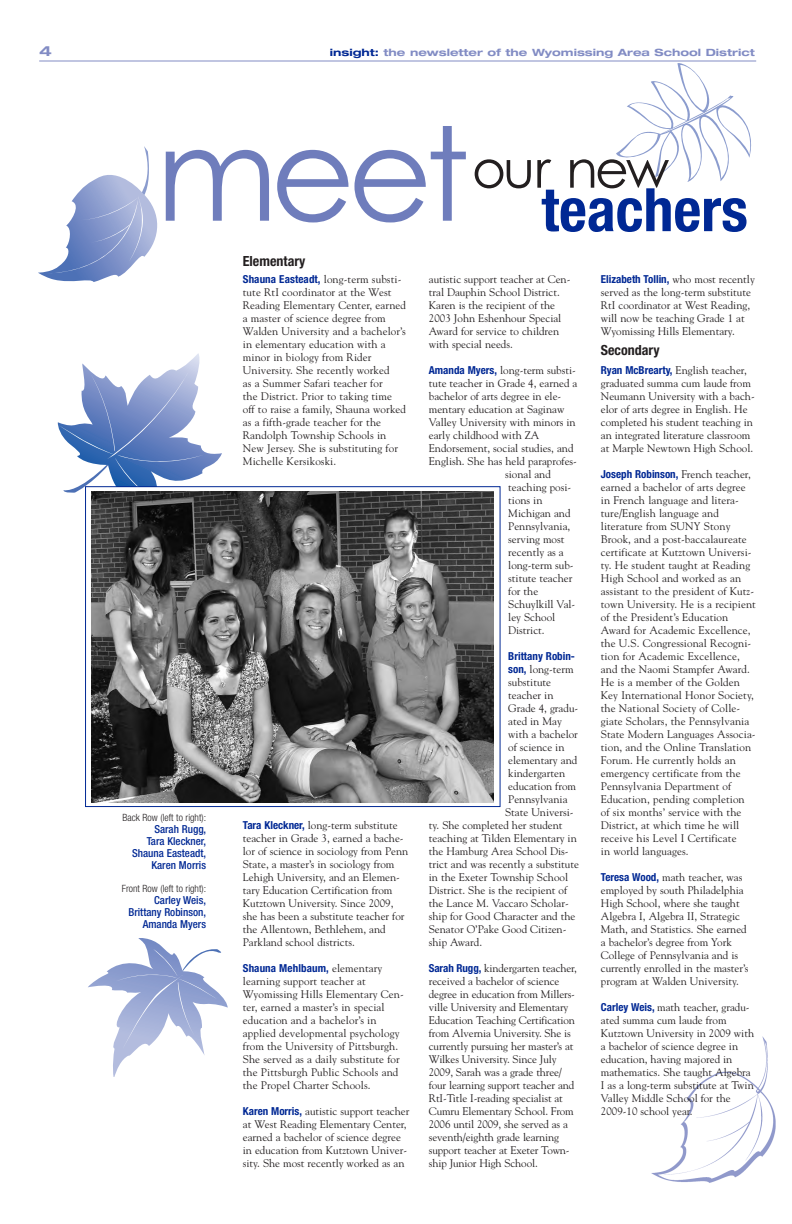
<style>
.page{position:relative;width:792px;height:1224px;background:#fff}
.page>*{position:absolute;margin:0;border:0;box-sizing:border-box;transform-origin:0 0}
.t1{font:700 condensed 60px "Helvetica Neue";color:#002894}
.t2{font:52px "Century Gothic";letter-spacing:-.055em;color:#231f20}
.t3{font:700 condensed 14px "Helvetica Neue";color:#231f20}
.t4{font:700 expanded 14px "Helvetica Neue";color:#828cc4;scale:1.12 1}
.t5{font:11px/13px "Goudy";color:#231f20}
.t6{font:700 condensed 11px "Helvetica Neue";color:#002894}
.t7{font:500 condensed 11px/12px "Helvetica Neue";color:#002894;text-align:right}
.t8{font:700 expanded 10px "Helvetica Neue";color:#828cc4;scale:1.12 1}
.t9{font:300 condensed 10px "Helvetica Neue";color:#231f20}
.s1{color:#002894}
.s2{font-family:"Helvetica Neue";font-weight:700;font-stretch:condensed;color:#002894}
.s3{font-family:"Goudy";font-weight:400;font-stretch:normal;color:#231f20}
</style>
<div class="page">
<svg style="left:616px;top:63px;width:136px;height:119px"></svg>
<img style="left:651px;top:1036px;width:125px;height:147px">
<hr style="left:39px;top:61px;width:717px;height:1px;background:#828cc4">
<svg style="left:38px;top:126px;width:428px;height:156px"></svg>
<svg style="left:88px;top:938px;width:140px;height:138px"></svg>
<svg style="left:58px;top:353px;width:164px;height:140px"></svg>
<div style="left:86px;top:487px;width:414px;height:319px;background:linear-gradient(to right,#fff,#fff)"></div>
<div style="left:85px;top:486px;width:415px;height:321px;border:1px solid #002894"></div>
<img style="left:92px;top:491px;width:401px;height:311px">
<p class="t4" style="left:39px;top:46px;width:13px">4</p>
<p class="t8" style="left:330px;top:49px;width:381px"><span class="s1">insight:</span> the newsletter of the Wyomissing Area School District</p>
<p class="t9" style="left:123px;top:814px;width:85px">Back Row (left to right):</p>
<p class="t7" style="left:132px;top:824px;width:75px">Sarah Rugg,<br>Tara Kleckner,<br>Shauna Easteadt,<br>Karen Morris</p>
<p class="t9" style="left:122px;top:885px;width:86px">Front Row (left to right):</p>
<p class="t7" style="left:128px;top:895px;width:79px">Carley Weis,<br>Brittany Robinson,<br>Amanda Myers</p>
<p class="t3" style="left:243px;top:256px;width:64px">Elementary</p>
<p class="t5" style="left:243px;top:273px;width:165px"><span class="s2">Shauna Easteadt,</span> long-term substi&shy;tute RtI coordinator at the West<br>Reading Elementary Center, earned a master of science degree from<br>Walden University and a bachelor’s in elementary education with a minor in biology from Rider<br>University. She recently worked<br>as a Summer Safari teacher for<br>the District. Prior to taking time off to raise a family, Shauna worked as a fifth-grade teacher for the<br>Randolph Township Schools in<br>New Jersey. She is substituting for<br>Michelle Kersikoski.</p>
<p class="t5" style="left:243px;top:819px;width:167px"><span class="s2">Tara Kleckner,</span> long-term substitute teacher in Grade 3, earned a bache&shy;lor of science in sociology from Penn State, a master’s in sociology from Lehigh University, and an Elemen&shy;tary Education Certification from Kutztown University. Since 2009, she has been a substitute teacher for the Allentown, Bethlehem, and Parkland school districts.</p>
<p class="t6" style="left:243px;top:964px;width:141px">Shauna Mehlbaum, <span class="s3">elementary</span></p>
<p class="t5" style="left:243px;top:975px;width:163px">learning support teacher at<br>Wyomissing Hills Elementary Cen&shy;ter, earned a master’s in special education and a bachelor’s in applied developmental psychology from the University of Pittsburgh.<br>She served as a daily substitute for the Pittsburgh Public Schools and the Propel Charter Schools.</p>
<p class="t5" style="left:243px;top:1105px;width:168px"><span class="s2">Karen Morris,</span> autistic support teacher at West Reading Elementary Center, earned a bachelor of science degree in education from Kutztown Univer&shy;sity. She most recently worked as an</p>
<h2 class="t2" style="left:472px;top:139px;width:199px">our new</h2>
<h1 class="t1" style="left:541px;top:188px;width:208px">teachers</h1>
<p class="t5" style="left:429px;top:273px;width:143px">autistic support teacher at Cen&shy;tral Dauphin School District.<br>Karen is the recipient of the<br>2003 John Eshenhour Special<br>Award for service to children with special needs.</p>
<p class="t5" style="left:429px;top:364px;width:148px"><span class="s2">Amanda Myers,</span> long-term substi-</p>
<p class="t5" style="left:429px;top:377px;width:150px">tute teacher in Grade 4, earned a</p>
<p class="t5" style="left:429px;top:390px;width:134px">bachelor of arts degree in ele-</p>
<p class="t5" style="left:429px;top:403px;width:137px">mentary education at Saginaw</p>
<p class="t5" style="left:429px;top:416px;width:148px">Valley University with minors in</p>
<p class="t5" style="left:429px;top:429px;width:112px">early childhood with ZA</p>
<p class="t5" style="left:429px;top:442px;width:146px">Endorsement, social studies, and</p>
<p class="t5" style="left:429px;top:455px;width:150px">English. She has held paraprofes-</p>
<p class="t5" style="left:505px;top:468px;width:47px">sional and</p>
<p class="t5" style="left:508px;top:481px;width:64px">teaching posi-</p>
<p class="t5" style="left:508px;top:494px;width:36px">tions in</p>
<p class="t5" style="left:508px;top:507px;width:64px">Michigan and</p>
<p class="t5" style="left:508px;top:520px;width:64px">Pennsylvania,</p>
<p class="t5" style="left:508px;top:533px;width:58px">serving most</p>
<p class="t5" style="left:508px;top:546px;width:57px">recently as a</p>
<p class="t5" style="left:508px;top:559px;width:67px">long-term sub-</p>
<p class="t5" style="left:508px;top:572px;width:66px">stitute teacher</p>
<p class="t5" style="left:508px;top:585px;width:31px">for the</p>
<p class="t5" style="left:508px;top:598px;width:68px">Schuylkill Val-</p>
<p class="t5" style="left:508px;top:611px;width:49px">ley School</p>
<p class="t5" style="left:508px;top:624px;width:38px">District.</p>
<p class="t6" style="left:508px;top:652px;width:68px">Brittany Robin-</p>
<p class="t5" style="left:508px;top:663px;width:67px"><span class="s2">son,</span> long-term</p>
<p class="t5" style="left:508px;top:676px;width:44px">substitute</p>
<p class="t5" style="left:508px;top:689px;width:47px">teacher in</p>
<p class="t5" style="left:508px;top:702px;width:71px">Grade 4, gradu-</p>
<p class="t5" style="left:508px;top:715px;width:55px">ated in May</p>
<p class="t5" style="left:508px;top:728px;width:71px">with a bachelor</p>
<p class="t5" style="left:508px;top:741px;width:58px">of science in</p>
<p class="t5" style="left:508px;top:754px;width:70px">elementary and</p>
<p class="t5" style="left:508px;top:767px;width:58px">kindergarten</p>
<p class="t5" style="left:508px;top:780px;width:69px">education from</p>
<p class="t5" style="left:508px;top:793px;width:61px">Pennsylvania</p>
<p class="t5" style="left:505px;top:806px;width:70px">State Universi-</p>
<p class="t5" style="left:429px;top:819px;width:135px">ty. She completed her student</p>
<p class="t5" style="left:429px;top:832px;width:149px">teaching at Tilden Elementary in</p>
<p class="t5" style="left:429px;top:845px;width:141px">the Hamburg Area School Dis-</p>
<p class="t5" style="left:429px;top:858px;width:152px">trict and was recently a substitute</p>
<p class="t5" style="left:429px;top:871px;width:141px">in the Exeter Township School</p>
<p class="t5" style="left:429px;top:884px;width:140px">District. She is the recipient of</p>
<p class="t5" style="left:429px;top:897px;width:141px">the Lance M. Vaccaro Scholar-</p>
<p class="t5" style="left:429px;top:910px;width:148px">ship for Good Character and the</p>
<p class="t5" style="left:429px;top:923px;width:139px">Senator O’Pake Good Citizen-</p>
<p class="t5" style="left:429px;top:936px;width:55px">ship Award.</p>
<p class="t5" style="left:429px;top:962px;width:150px"><span class="s2">Sarah Rugg,</span> kindergarten teacher, received a bachelor of science degree in education from Millers&shy;ville University and Elementary<br>Education Teaching Certification from Alvernia University. She is currently pursuing her master’s at<br>Wilkes University. Since July<br>2009, Sarah was a grade three/ four learning support teacher and<br>RtI-Title I-reading specialist at<br>Cumru Elementary School. From<br>2006 until 2009, she served as a seventh/eighth grade learning support teacher at Exeter Town&shy;ship Junior High School.</p>
<p class="t6" style="left:601px;top:275px;width:156px">Elizabeth Tollin, <span class="s3">who most recently</span></p>
<p class="t5" style="left:601px;top:286px;width:152px">served as the long-term substitute<br>RtI coordinator at West Reading, will now be teaching Grade 1 at<br>Wyomissing Hills Elementary.</p>
<p class="t3" style="left:601px;top:345px;width:60px">Secondary</p>
<p class="t5" style="left:601px;top:364px;width:155px"><span class="s2">Ryan McBrearty,</span> English teacher, graduated summa cum laude from Neumann University with a bach&shy;elor of arts degree in English. He completed his student teaching in an integrated literature classroom at Marple Newtown High School.</p>
<p class="t6" style="left:601px;top:470px;width:151px">Joseph Robinson, <span class="s3">French teacher,</span></p>
<p class="t5" style="left:601px;top:481px;width:157px">earned a bachelor of arts degree in French language and litera&shy;ture/English language and literature from SUNY Stony<br>Brook, and a post-baccalaureate certificate at Kutztown Universi&shy;ty. He student taught at Reading<br>High School and worked as an assistant to the president of Kutz&shy;town University. He is a recipient of the President’s Education<br>Award for Academic Excellence, the U.S. Congressional Recogni&shy;tion for Academic Excellence, and the Naomi Stampfer Award.<br>He is a member of the Golden<br>Key International Honor Society, the National Society of Colle&shy;giate Scholars, the Pennsylvania<br>State Modern Languages Associa&shy;tion, and the Online Translation<br>Forum. He currently holds an emergency certificate from the<br>Pennsylvania Department of<br>Education, pending completion of six months’ service with the<br>District, at which time he will receive his Level I Certificate<br>in world languages.</p>
<p class="t5" style="left:601px;top:871px;width:149px"><span class="s2">Teresa Wood,</span> math teacher, was employed by south Philadelphia<br>High School, where she taught<br>Algebra I, Algebra II, Strategic<br>Math, and Statistics. She earned a bachelor’s degree from York<br>College of Pennsylvania and is currently enrolled in the master’s program at Walden University.</p>
<p class="t5" style="left:601px;top:1001px;width:155px"><span class="s2">Carley Weis,</span> math teacher, gradu&shy;ated summa cum laude from<br>Kutztown University in 2009 with a bachelor of science degree in education, having majored in mathematics. She taught Algebra<br>I as a long-term substitute at Twin<br>Valley Middle School for the<br>2009-10 school year.</p>
</div>
